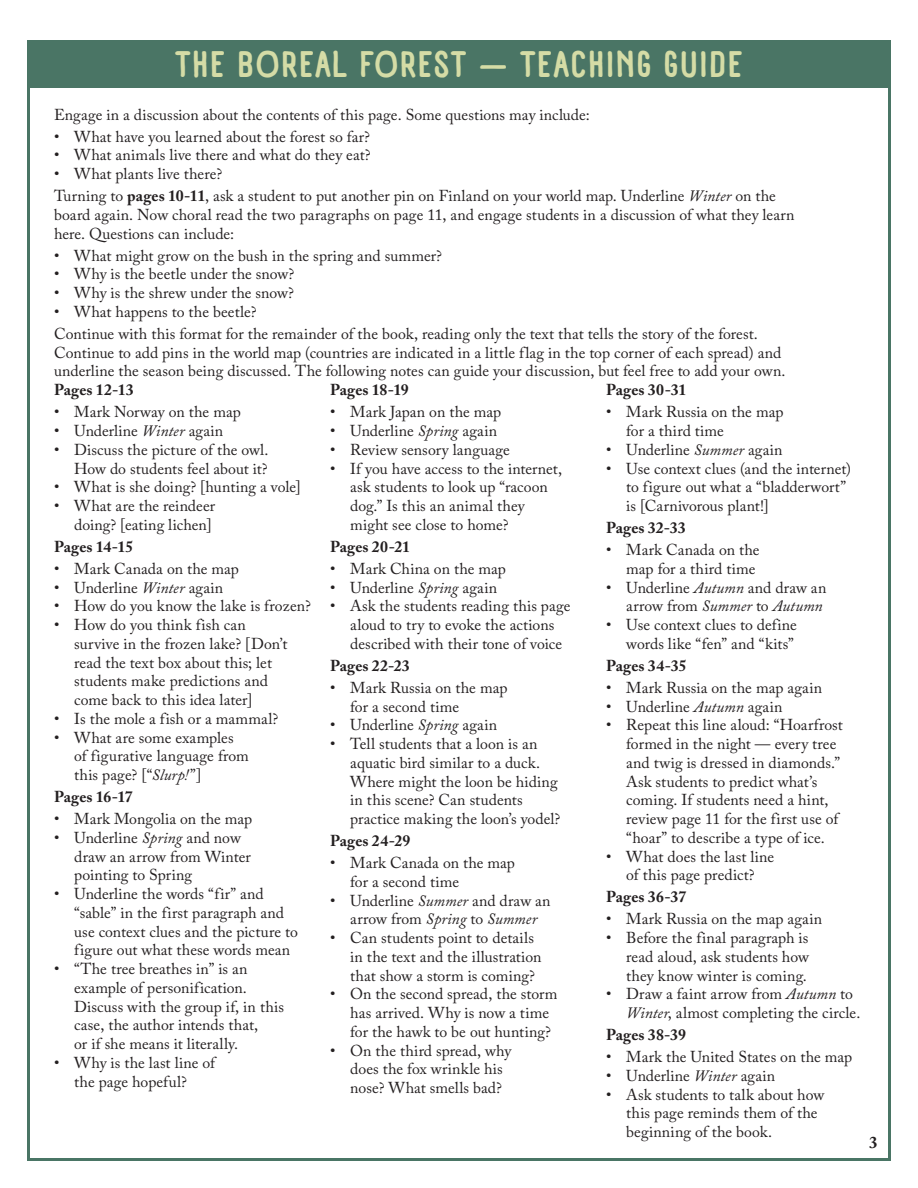
<style>
.page{position:relative;width:918px;height:1188px;background:#fff}
.page>*{position:absolute;margin:0;border:0;box-sizing:border-box;transform-origin:0 0}
.t1{font:700 36px "Panforte Pro";letter-spacing:.05em;color:#d5dca6}
.t2{font:700 16.5px "Adobe Caslon Pro";color:#231f20}
.body-copy{font:15.75px/18.8px "Adobe Caslon Pro";letter-spacing:.005em;color:#231f20}
.body-copy-keep-next{font:700 15.75px "Adobe Caslon Pro";letter-spacing:.01em;color:#231f20}
.s1{font-weight:700}
.s2{font-style:italic}
</style>
<div class="page">
<div style="left:27px;top:40px;width:864px;height:48px;background:#4a7565"></div>
<h1 class="t1" style="left:175px;top:39px;width:569px">THE BOREAL FOREST — TEACHING GUIDE</h1>
<p class="body-copy" style="left:54px;top:105px;width:537px">Engage in a discussion about the contents of this page. Some questions may include:</p>
<p class="body-copy" style="left:54px;top:127px;width:317px">• What have you learned about the forest so far?</p>
<p class="body-copy" style="left:54px;top:146px;width:318px">• What animals live there and what do they eat?</p>
<p class="body-copy" style="left:54px;top:164px;width:170px">• What plants live there?</p>
<p class="body-copy" style="left:54px;top:186px;width:742px">Turning to <span class="s1">pages 10-11</span>, ask a student to put another pin on Finland on your world map. Underline <span class="s2">Winter</span> on the board again. Now choral read the two paragraphs on page 11, and engage students in a discussion of what they learn here. Questions can include:</p>
<p class="body-copy" style="left:54px;top:246px;width:389px">• What might grow on the bush in the spring and summer?</p>
<p class="body-copy" style="left:54px;top:264px;width:242px">• Why is the beetle under the snow?</p>
<p class="body-copy" style="left:54px;top:283px;width:241px">• Why is the shrew under the snow?</p>
<p class="body-copy" style="left:54px;top:302px;width:204px">• What happens to the beetle?</p>
<p class="body-copy" style="left:54px;top:324px;width:733px">Continue with this format for the remainder of the book, reading only the text that tells the story of the forest.<br>Continue to add pins in the world map (countries are indicated in a little flag in the top corner of each spread) and underline the season being discussed. The following notes can guide your discussion, but feel free to add your own.</p>
<p class="body-copy-keep-next" style="left:54px;top:381px;width:81px">Pages 12-13</p>
<p class="body-copy" style="left:54px;top:403px;width:188px">• Mark Norway on the map</p>
<p class="body-copy" style="left:54px;top:421px;width:171px">• Underline <span class="s2">Winter</span> again</p>
<p class="body-copy" style="left:54px;top:440px;width:216px;text-align:right">• Discuss the picture of the owl.<br>How do students feel about it?</p>
<p class="body-copy" style="left:54px;top:478px;width:248px">• What is she doing? [hunting a vole]</p>
<p class="body-copy" style="left:54px;top:496px;width:163px;text-align:right">• What are the reindeer doing? [eating lichen]</p>
<p class="body-copy-keep-next" style="left:54px;top:537px;width:81px">Pages 14-15</p>
<p class="body-copy" style="left:54px;top:559px;width:187px">• Mark Canada on the map</p>
<p class="body-copy" style="left:54px;top:578px;width:171px">• Underline <span class="s2">Winter</span> again</p>
<p class="body-copy" style="left:54px;top:597px;width:258px">• How do you know the lake is frozen?</p>
<p class="body-copy" style="left:74px;top:615px;width:215px;text-indent:-20px">• How do you think fish can survive in the frozen lake? [Don’t read the text box about this; let students make predictions and come back to this idea later]</p>
<p class="body-copy" style="left:54px;top:709px;width:226px">• Is the mole a fish or a mammal?</p>
<p class="body-copy" style="left:74px;top:728px;width:176px;text-indent:-20px">• What are some examples of figurative language from this page? [“<span class="s2">Slurp!</span>”]</p>
<p class="body-copy-keep-next" style="left:54px;top:788px;width:80px">Pages 16-17</p>
<p class="body-copy" style="left:54px;top:809px;width:200px">• Mark Mongolia on the map</p>
<p class="body-copy" style="left:74px;top:828px;width:178px;text-indent:-20px">• Underline <span class="s2">Spring</span> and now draw an arrow from Winter pointing to Spring</p>
<p class="body-copy" style="left:74px;top:884px;width:225px;text-indent:-20px">• Underline the words “fir” and “sable” in the first paragraph and use context clues and the picture to figure out what these words mean</p>
<p class="body-copy" style="left:74px;top:959px;width:211px;text-indent:-20px">• “The tree breathes in” is an example of personification.<br>Discuss with the group if, in this case, the author intends that,<br>or if she means it literally.</p>
<p class="body-copy" style="left:54px;top:1053px;width:163px;text-align:center">• Why is the last line of the page hopeful?</p>
<p class="body-copy-keep-next" style="left:330px;top:381px;width:80px">Pages 18-19</p>
<p class="body-copy" style="left:330px;top:403px;width:173px">• Mark Japan on the map</p>
<p class="body-copy" style="left:330px;top:421px;width:169px">• Underline <span class="s2">Spring</span> again</p>
<p class="body-copy" style="left:330px;top:440px;width:182px">• Review sensory language</p>
<p class="body-copy" style="left:350px;top:459px;width:213px;text-indent:-20px">• If you have access to the internet, ask students to look up “racoon dog.” Is this an animal they might see close to home?</p>
<p class="body-copy-keep-next" style="left:330px;top:537px;width:82px">Pages 20-21</p>
<p class="body-copy" style="left:330px;top:559px;width:178px">• Mark China on the map</p>
<p class="body-copy" style="left:330px;top:578px;width:169px">• Underline <span class="s2">Spring</span> again</p>
<p class="body-copy" style="left:350px;top:597px;width:222px;text-indent:-20px">• Ask the students reading this page aloud to try to evoke the actions described with their tone of voice</p>
<p class="body-copy-keep-next" style="left:330px;top:656px;width:81px">Pages 22-23</p>
<p class="body-copy" style="left:350px;top:678px;width:159px;text-indent:-20px">• Mark Russia on the map for a second time</p>
<p class="body-copy" style="left:330px;top:716px;width:169px">• Underline <span class="s2">Spring</span> again</p>
<p class="body-copy" style="left:350px;top:734px;width:212px;text-indent:-20px">• Tell students that a loon is an aquatic bird similar to a duck.<br>Where might the loon be hiding in this scene? Can students practice making the loon’s yodel?</p>
<p class="body-copy-keep-next" style="left:330px;top:831px;width:82px">Pages 24-29</p>
<p class="body-copy" style="left:350px;top:853px;width:166px;text-indent:-20px">• Mark Canada on the map for a second time</p>
<p class="body-copy" style="left:330px;top:891px;width:222px;text-align:center">• Underline <span class="s2">Summer</span> and draw an arrow from <span class="s2">Spring</span> to <span class="s2">Summer</span></p>
<p class="body-copy" style="left:350px;top:928px;width:193px;text-indent:-20px">• Can students point to details in the text and the illustration that show a storm is coming?</p>
<p class="body-copy" style="left:350px;top:985px;width:209px;text-indent:-20px">• On the second spread, the storm has arrived. Why is now a time for the hawk to be out hunting?</p>
<p class="body-copy" style="left:350px;top:1041px;width:163px;text-indent:-20px">• On the third spread, why does the fox wrinkle his nose? What smells bad?</p>
<p class="body-copy-keep-next" style="left:606px;top:381px;width:82px">Pages 30-31</p>
<p class="body-copy" style="left:626px;top:403px;width:159px;text-indent:-20px">• Mark Russia on the map for a third time</p>
<p class="body-copy" style="left:606px;top:440px;width:178px">• Underline <span class="s2">Summer</span> again</p>
<p class="body-copy" style="left:626px;top:459px;width:226px;text-indent:-20px">• Use context clues (and the internet) to figure out what a “bladderwort” is [Carnivorous plant!]</p>
<p class="body-copy-keep-next" style="left:606px;top:519px;width:81px">Pages 32-33</p>
<p class="body-copy" style="left:606px;top:540px;width:155px;text-align:right">• Mark Canada on the map for a third time</p>
<p class="body-copy" style="left:606px;top:578px;width:222px;text-align:right">• Underline <span class="s2">Autumn</span> and draw an arrow from <span class="s2">Summer</span> to <span class="s2">Autumn</span></p>
<p class="body-copy" style="left:606px;top:615px;width:192px;text-align:right">• Use context clues to define words like “fen” and “kits”</p>
<p class="body-copy-keep-next" style="left:606px;top:656px;width:82px">Pages 34-35</p>
<p class="body-copy" style="left:606px;top:678px;width:218px">• Mark Russia on the map again</p>
<p class="body-copy" style="left:606px;top:697px;width:178px">• Underline <span class="s2">Autumn</span> again</p>
<p class="body-copy" style="left:626px;top:716px;width:218px;text-indent:-20px">• Repeat this line aloud: “Hoarfrost formed in the night — every tree and twig is dressed in diamonds.”<br>Ask students to predict what’s coming. If students need a hint, review page 11 for the first use of “hoar” to describe a type of ice.</p>
<p class="body-copy" style="left:606px;top:847px;width:170px;text-align:center">• What does the last line of this page predict?</p>
<p class="body-copy-keep-next" style="left:606px;top:888px;width:82px">Pages 36-37</p>
<p class="body-copy" style="left:606px;top:910px;width:218px">• Mark Russia on the map again</p>
<p class="body-copy" style="left:626px;top:928px;width:184px;text-align:justify;text-indent:-20px">• Before the final paragraph is read aloud, ask students how they know winter is coming.</p>
<p class="body-copy" style="left:626px;top:985px;width:236px;text-indent:-20px">• Draw a faint arrow from <span class="s2">Autumn</span> to<br><span class="s2">Winter</span>, almost completing the circle.</p>
<p class="body-copy-keep-next" style="left:606px;top:1025px;width:82px">Pages 38-39</p>
<p class="body-copy" style="left:606px;top:1047px;width:248px">• Mark the United States on the map</p>
<p class="body-copy" style="left:606px;top:1066px;width:171px">• Underline <span class="s2">Winter</span> again</p>
<p class="body-copy" style="left:626px;top:1085px;width:200px;text-indent:-20px">• Ask students to talk about how this page reminds them of the beginning of the book.</p>
<p class="t2" style="left:869px;top:1132px;width:10px">3</p>
</div>
